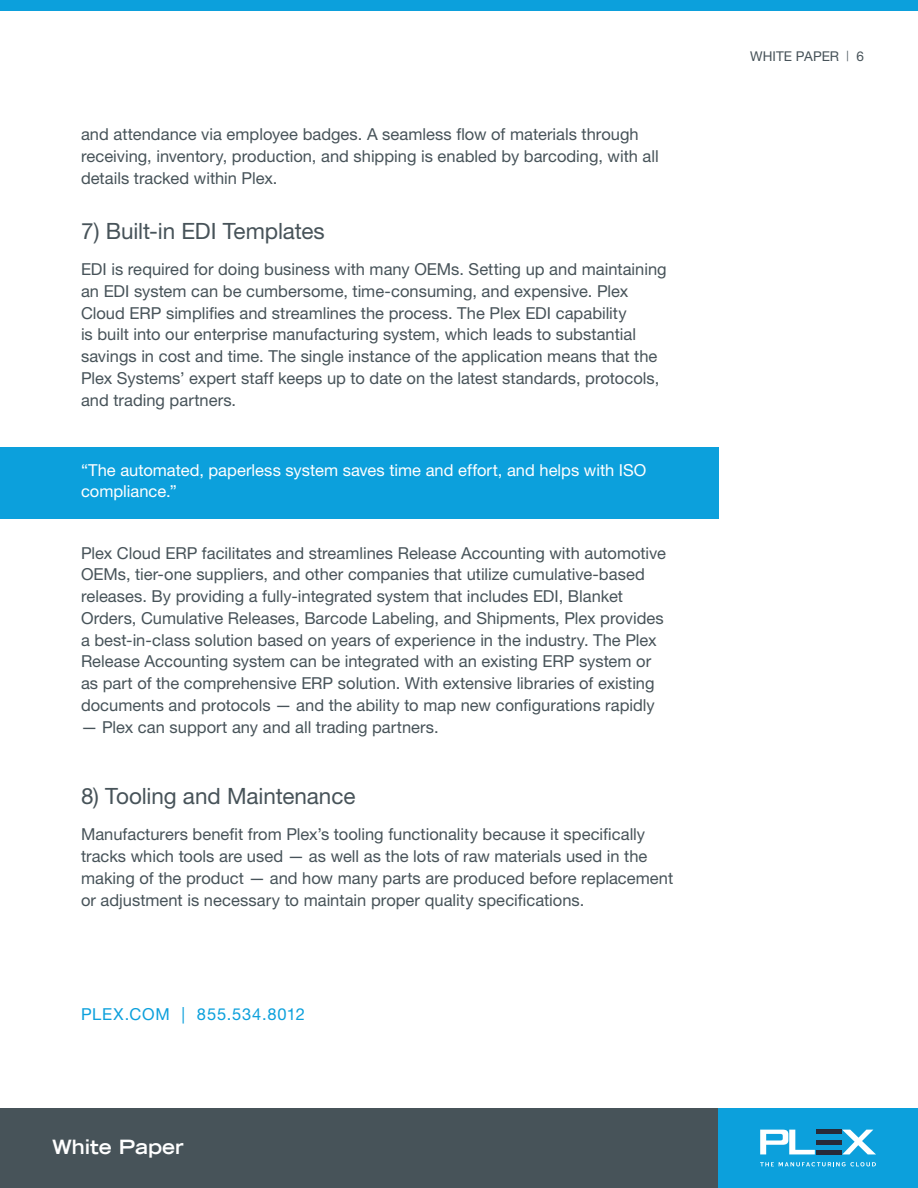
<style>
.page{position:relative;width:918px;height:1188px;background:#fff}
.page>*{position:absolute;margin:0;border:0;box-sizing:border-box;transform-origin:0 0}
.subhead{font:22.5px "Helvetica Neue LT Pro";letter-spacing:-.005em;color:#475359}
.t1{font:700 expanded 19.5px "Trade Gothic LT";color:#fff}
.copy{font:16.5px/21.8px "Helvetica Neue LT Pro";color:#475359}
.copy-last{font:16.5px/21.8px "Helvetica Neue LT Pro";color:#475359}
.pull_quote{font:16.5px/21.8px "Helvetica Neue LT Pro";color:#fff}
.t2{font:16.5px "Helvetica Neue LT Pro";letter-spacing:.05em;color:#0ca0dc}
.t3{font:13.5px "Helvetica Neue LT Pro";letter-spacing:.005em;color:#475359}
.s1{font-size:10.5px}
</style>
<div class="page">
<div style="left:0;top:1108px;width:735px;height:80px;background:#475359"></div>
<div style="left:718px;top:1108px;width:200px;height:80px;background:#0ca0dc"></div>
<svg style="left:760px;top:1130px;width:55px;height:24px"></svg>
<svg style="left:842px;top:1130px;width:34px;height:24px"></svg>
<hr style="left:816px;top:1150px;width:25px;height:4px;background:#282a38">
<hr style="left:816px;top:1130px;width:25px;height:4px;background:#282a38">
<div style="left:816px;top:1140px;width:25px;height:5px;background:#282a38"></div>
<svg style="left:760px;top:1162px;width:116px;height:4px"></svg>
<div style="left:0;top:0;width:918px;height:11px;background:#0ca0dc"></div>
<div style="left:0;top:447px;width:718px;height:72px;background:#0ca0dc"></div>
<p class="copy" style="left:81px;top:123px;width:579px">and attendance via employee badges. A seamless flow of materials through receiving, inventory, production, and shipping is enabled by barcoding, with all details tracked within Plex.</p>
<p class="subhead" style="left:81px;top:217px;width:245px">7) Built-in EDI Templates</p>
<p class="copy" style="left:81px;top:258px;width:587px">EDI is required for doing business with many OEMs. Setting up and maintaining an EDI system can be cumbersome, time-consuming, and expensive. Plex Cloud ERP simplifies and streamlines the process. The Plex EDI capability<br>is built into our enterprise manufacturing system, which leads to substantial savings in cost and time. The single instance of the application means that the Plex Systems’ expert staff keeps up to date on the latest standards, protocols, and trading partners.</p>
<p class="pull_quote" style="left:81px;top:458px;width:567px">“The automated, paperless system saves time and effort, and helps with ISO compliance.”</p>
<p class="copy-last" style="left:81px;top:541px;width:587px">Plex Cloud ERP facilitates and streamlines Release Accounting with automotive OEMs, tier-one suppliers, and other companies that utilize cumulative-based releases. By providing a fully-integrated system that includes EDI, Blanket Orders, Cumulative Releases, Barcode Labeling, and Shipments, Plex provides a best-in-class solution based on years of experience in the industry. The Plex Release Accounting system can be integrated with an existing ERP system or as part of the comprehensive ERP solution. With extensive libraries of existing documents and protocols — and the ability to map new configurations rapidly</p>
<p class="copy-last" style="left:81px;top:715px;width:359px">— Plex can support any and all trading partners.</p>
<p class="subhead" style="left:81px;top:782px;width:276px">8) Tooling and Maintenance</p>
<p class="copy" style="left:81px;top:823px;width:594px">Manufacturers benefit from Plex’s tooling functionality because it specifically tracks which tools are used — as well as the lots of raw materials used in the making of the product — and how many parts are produced before replacement or adjustment is necessary to maintain proper quality specifications.</p>
<p class="t2" style="left:81px;top:1004px;width:226px">PLEX.COM | 855.534.8012</p>
<p class="t1" style="left:52px;top:1134px;width:133px">White Paper</p>
<p class="t3" style="left:750px;top:48px;width:115px">WHITE PAPER <span class="s1">|</span> 6</p>
</div>
